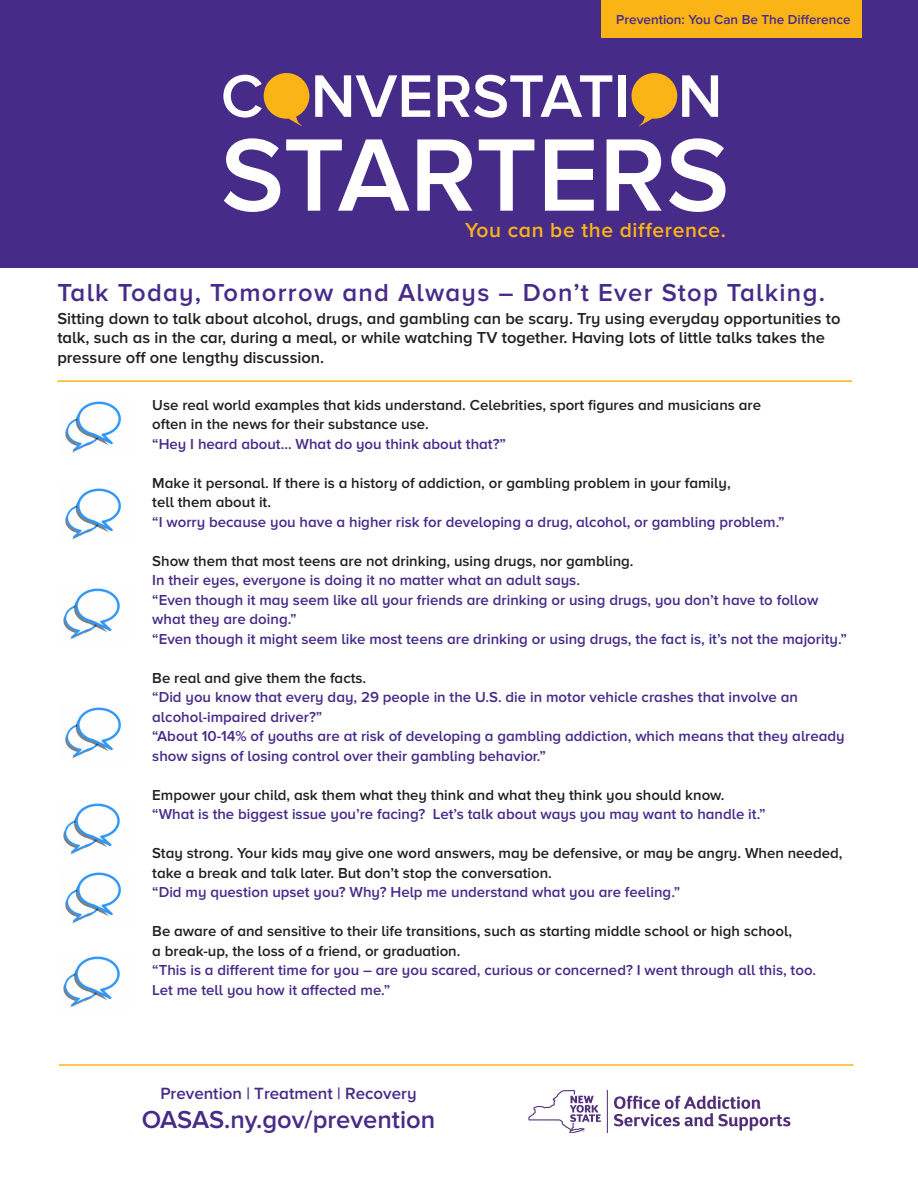
<style>
.page{position:relative;width:918px;height:1188px;background:#fff}
.page>*{position:absolute;margin:0;border:0;box-sizing:border-box;transform-origin:0 0}
.t1{font:600 106.8px "Proxima Nova A";color:#fff}
.t2{font:600 62.1px "Proxima Nova A";color:#fff}
.t3{font:600 25.5px "Proxima Nova A";letter-spacing:.05em;color:#472b89}
.Paragraph{font:600 25.5px "Proxima Nova";color:#472b89}
.t4{font:600 21px "Proxima Nova A";letter-spacing:.03em;color:#fbb416}
.Paragraph-2{font:600 18px "Proxima Nova";color:#472b89}
.t5{font:600 16.8px "Proxima Nova A";color:#472b89}
.t6{font:600 16.5px/19.5px "Proxima Nova A";color:#231f20}
.t7{font:600 15px/19.5px "Proxima Nova A";color:#472b89}
.t8{font:600 15px/19.5px "Proxima Nova A";color:#231f20}
.Paragraph-3{font:600 13.5px "Proxima Nova";color:#472b89}
</style>
<div class="page">
<div style="left:0;top:0;width:918px;height:268px;background:#472b89"></div>
<hr style="left:59px;top:1064px;width:795px;height:2px;background:#fbb416">
<hr style="left:57px;top:380px;width:795px;height:2px;background:#fbb416">
<img style="left:65px;top:401px;width:56px;height:52px">
<img style="left:65px;top:488px;width:56px;height:52px">
<img style="left:63px;top:588px;width:57px;height:52px">
<img style="left:65px;top:707px;width:56px;height:52px">
<img style="left:63px;top:803px;width:57px;height:52px">
<img style="left:65px;top:872px;width:56px;height:52px">
<img style="left:63px;top:956px;width:57px;height:52px">
<div style="left:264px;top:73px;width:45px;height:46px;background:#fbb416;border-radius:50%"></div>
<svg style="left:289px;top:110px;width:15px;height:17px"></svg>
<div style="left:632px;top:73px;width:45px;height:46px;background:#fbb416;border-radius:50%"></div>
<svg style="left:637px;top:111px;width:15px;height:16px"></svg>
<svg style="left:607px;top:1090px;width:1px;height:42px"></svg>
<svg style="left:614px;top:1096px;width:177px;height:35px"></svg>
<svg style="left:528px;top:1090px;width:73px;height:42px"></svg>
<div style="left:601px;top:0;width:261px;height:37px;background:#fbb416"></div>
<p class="Paragraph-3" style="left:616px;top:12px;width:236px">Prevention: You Can Be The Difference</p>
<p class="Paragraph-2" style="left:659px;top:13px;width:192px">Making Good Decisions</p>
<p class="t2" style="left:221px;top:60px;width:503px">CONVERSTATION</p>
<p class="t1" style="left:221px;top:114px;width:510px">STARTERS</p>
<p class="t4" style="left:465px;top:218px;width:262px">You can be the difference.</p>
<p class="t3" style="left:57px;top:278px;width:769px">Talk Today, Tomorrow and Always – Don’t Ever Stop Talking.</p>
<p class="t6" style="left:57px;top:309px;width:785px">Sitting down to talk about alcohol, drugs, and gambling can be scary. Try using everyday opportunities to talk, such as in the car, during a meal, or while watching TV together. Having lots of little talks takes the pressure off one lengthy discussion.</p>
<p class="t8" style="left:152px;top:395px;width:610px">Use real world examples that kids understand. Celebrities, sport figures and musicians are</p>
<p class="t8" style="left:152px;top:415px;width:278px">often in the news for their substance use.</p>
<p class="t7" style="left:152px;top:434px;width:355px">“Hey I heard about… What do you think about that?”</p>
<p class="t8" style="left:152px;top:473px;width:580px">Make it personal. If there is a history of addiction, or gambling problem in your family,</p>
<p class="t8" style="left:152px;top:493px;width:120px">tell them about it.</p>
<p class="t7" style="left:152px;top:512px;width:634px">“I worry because you have a higher risk for developing a drug, alcohol, or gambling problem.”</p>
<p class="t8" style="left:152px;top:551px;width:483px">Show them that most teens are not drinking, using drugs, nor gambling.</p>
<p class="t7" style="left:152px;top:571px;width:429px">In their eyes, everyone is doing it no matter what an adult says.</p>
<p class="t7" style="left:152px;top:590px;width:668px">“Even though it may seem like all your friends are drinking or using drugs, you don’t have to follow what they are doing.”</p>
<p class="t7" style="left:152px;top:629px;width:696px">“Even though it might seem like most teens are drinking or using drugs, the fact is, it’s not the majority.”</p>
<p class="t8" style="left:152px;top:668px;width:216px">Be real and give them the facts.</p>
<p class="t7" style="left:152px;top:688px;width:647px">“Did you know that every day, 29 people in the U.S. die in motor vehicle crashes that involve an alcohol-impaired driver?”</p>
<p class="t7" style="left:152px;top:727px;width:694px">“About 10-14% of youths are at risk of developing a gambling addiction, which means that they already show signs of losing control over their gambling behavior.”</p>
<p class="t8" style="left:152px;top:785px;width:574px">Empower your child, ask them what they think and what they think you should know.</p>
<p class="t7" style="left:152px;top:805px;width:615px">“What is the biggest issue you’re facing? Let’s talk about ways you may want to handle it.”</p>
<p class="t8" style="left:152px;top:844px;width:692px">Stay strong. Your kids may give one word answers, may be defensive, or may be angry. When needed, take a break and talk later. But don’t stop the conversation.</p>
<p class="t7" style="left:152px;top:883px;width:529px">“Did my question upset you? Why? Help me understand what you are feeling.”</p>
<p class="t8" style="left:152px;top:922px;width:641px">Be aware of and sensitive to their life transitions, such as starting middle school or high school,</p>
<p class="t8" style="left:152px;top:941px;width:310px">a break-up, the loss of a friend, or graduation.</p>
<p class="t7" style="left:152px;top:961px;width:665px">“This is a different time for you – are you scared, curious or concerned? I went through all this, too.</p>
<p class="t7" style="left:152px;top:980px;width:239px">Let me tell you how it affected me.”</p>
<p class="t5" style="left:160px;top:1083px;width:258px">Prevention | Treatment | Recovery</p>
<p class="Paragraph" style="left:142px;top:1105px;width:295px">OASAS.ny.gov/prevention</p>
</div>
